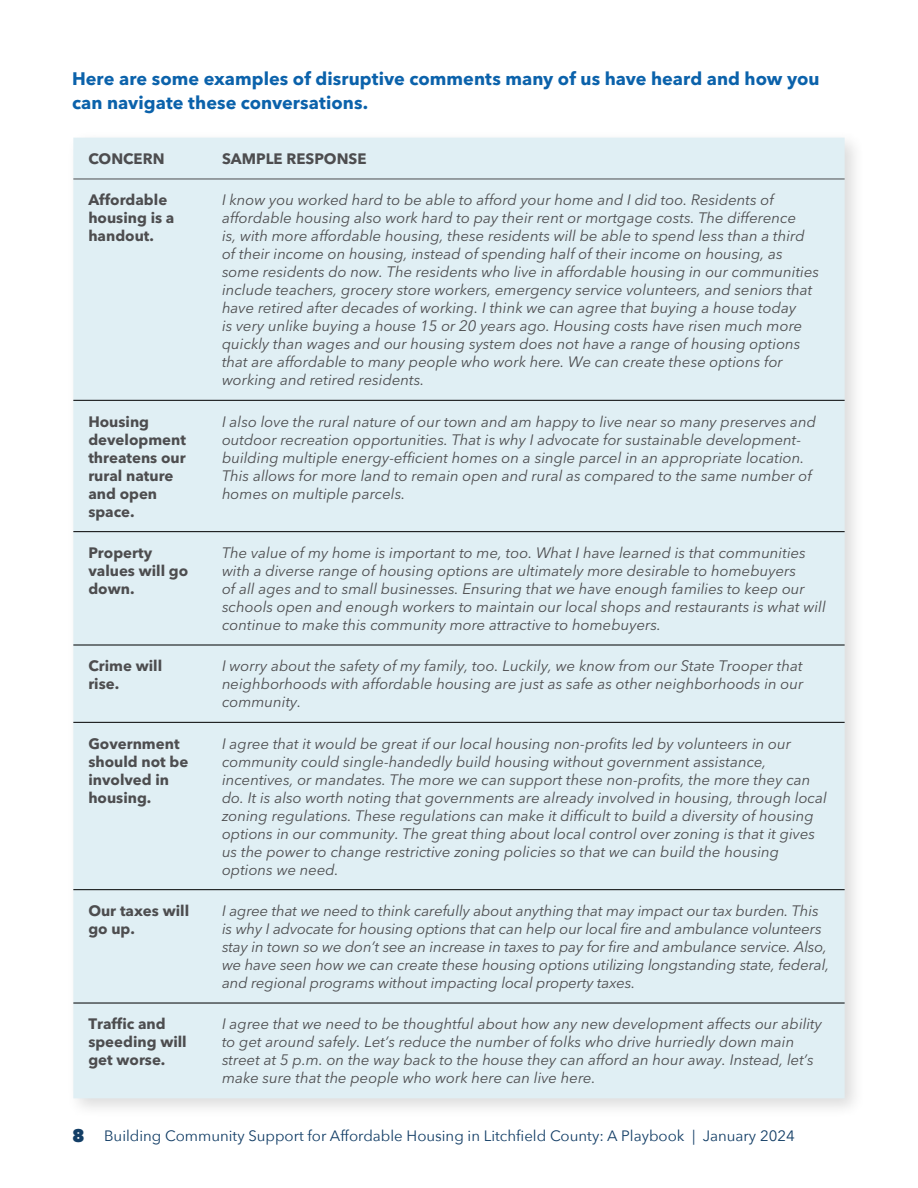
<style>
.page{position:relative;width:918px;height:1188px;background:#fff}
.page>*{position:absolute;margin:0;border:0;box-sizing:border-box;transform-origin:0 0}
.t1{font:700 18px/24px "Avenir Next LT Pro";letter-spacing:.005em;color:#0b62ab}
.t2{font:italic 15px/18px "Avenir Next LT Pro";color:#4d4d4f}
.t3{font:700 15px/18px "Avenir Next LT Pro";color:#4d4d4f}
.t4{font:15px "Avenir Next";color:#133e66}
.s1{font-weight:800;font-size:18px}
</style>
<div class="page">
<div style="left:66px;top:130px;width:799px;height:988px;background:#000;opacity:.14"></div>
<div style="left:73px;top:138px;width:772px;height:960px;background:#e0eff4"></div>
<hr style="left:73px;top:179px;width:134px;height:1px;background:#4d4d4f">
<hr style="left:207px;top:179px;width:638px;height:1px;background:#4d4d4f">
<hr style="left:73px;top:400px;width:134px;height:1px;background:#000">
<hr style="left:207px;top:400px;width:638px;height:1px;background:#000">
<hr style="left:73px;top:531px;width:134px;height:1px;background:#000">
<hr style="left:207px;top:531px;width:638px;height:1px;background:#000">
<hr style="left:73px;top:645px;width:134px;height:1px;background:#000">
<hr style="left:207px;top:645px;width:638px;height:1px;background:#000">
<hr style="left:73px;top:722px;width:134px;height:1px;background:#000">
<hr style="left:207px;top:722px;width:638px;height:1px;background:#000">
<hr style="left:73px;top:889px;width:134px;height:1px;background:#000">
<hr style="left:207px;top:889px;width:638px;height:1px;background:#000">
<hr style="left:73px;top:1003px;width:134px;height:1px;background:#000">
<hr style="left:207px;top:1003px;width:638px;height:1px;background:#000">
<p class="t1" style="left:72px;top:67px;width:749px">Here are some examples of disruptive comments many of us have heard and how you can navigate these conversations.</p>
<p class="t3" style="left:88px;top:150px;width:78px">CONCERN</p>
<p class="t3" style="left:222px;top:150px;width:146px">SAMPLE RESPONSE</p>
<p class="t3" style="left:88px;top:191px;width:88px">Affordable housing is a handout.</p>
<p class="t2" style="left:222px;top:191px;width:599px">I know you worked hard to be able to afford your home and I did too. Residents of affordable housing also work hard to pay their rent or mortgage costs. The difference<br>is, with more affordable housing, these residents will be able to spend less than a third of their income on housing, instead of spending half of their income on housing, as some residents do now. The residents who live in affordable housing in our communities include teachers, grocery store workers, emergency service volunteers, and seniors that have retired after decades of working. I think we can agree that buying a house today<br>is very unlike buying a house 15 or 20 years ago. Housing costs have risen much more quickly than wages and our housing system does not have a range of housing options that are affordable to many people who work here. We can create these options for working and retired residents.</p>
<p class="t3" style="left:88px;top:412px;width:99px">Housing development threatens our rural nature and open space.</p>
<p class="t2" style="left:222px;top:412px;width:596px">I also love the rural nature of our town and am happy to live near so many preserves and outdoor recreation opportunities. That is why I advocate for sustainable development&shy;building multiple energy-efficient homes on a single parcel in an appropriate location.<br>This allows for more land to remain open and rural as compared to the same number of homes on multiple parcels.</p>
<p class="t3" style="left:88px;top:544px;width:101px">Property values will go down.</p>
<p class="t2" style="left:222px;top:544px;width:605px">The value of my home is important to me, too. What I have learned is that communities with a diverse range of housing options are ultimately more desirable to homebuyers<br>of all ages and to small businesses. Ensuring that we have enough families to keep our schools open and enough workers to maintain our local shops and restaurants is what will continue to make this community more attractive to homebuyers.</p>
<p class="t3" style="left:88px;top:657px;width:75px">Crime will rise.</p>
<p class="t2" style="left:222px;top:657px;width:583px;text-align:justify">I worry about the safety of my family, too. Luckily, we know from our State Trooper that neighborhoods with affordable housing are just as safe as other neighborhoods in our community.</p>
<p class="t3" style="left:88px;top:734px;width:101px">Government should not be involved in housing.</p>
<p class="t2" style="left:222px;top:734px;width:606px">I agree that it would be great if our local housing non-profits led by volunteers in our community could single-handedly build housing without government assistance, incentives, or mandates. The more we can support these non-profits, the more they can do. It is also worth noting that governments are already involved in housing, through local zoning regulations. These regulations can make it difficult to build a diversity of housing options in our community. The great thing about local control over zoning is that it gives us the power to change restrictive zoning policies so that we can build the housing options we need.</p>
<p class="t3" style="left:88px;top:902px;width:102px">Our taxes will go up.</p>
<p class="t2" style="left:222px;top:902px;width:609px">I agree that we need to think carefully about anything that may impact our tax burden. This is why I advocate for housing options that can help our local fire and ambulance volunteers stay in town so we don’t see an increase in taxes to pay for fire and ambulance service. Also, we have seen how we can create these housing options utilizing longstanding state, federal, and regional programs without impacting local property taxes.</p>
<p class="t3" style="left:88px;top:1015px;width:100px">Traffic and speeding will get worse.</p>
<p class="t2" style="left:222px;top:1015px;width:602px">I agree that we need to be thoughtful about how any new development affects our ability to get around safely. Let’s reduce the number of folks who drive hurriedly down main street at 5 p.m. on the way back to the house they can afford an hour away. Instead, let’s make sure that the people who work here can live here.</p>
<p class="t4" style="left:72px;top:1123px;width:724px"><span class="s1">8</span> Building Community Support for Affordable Housing in Litchfield County: A Playbook | January 2024</p>
</div>
